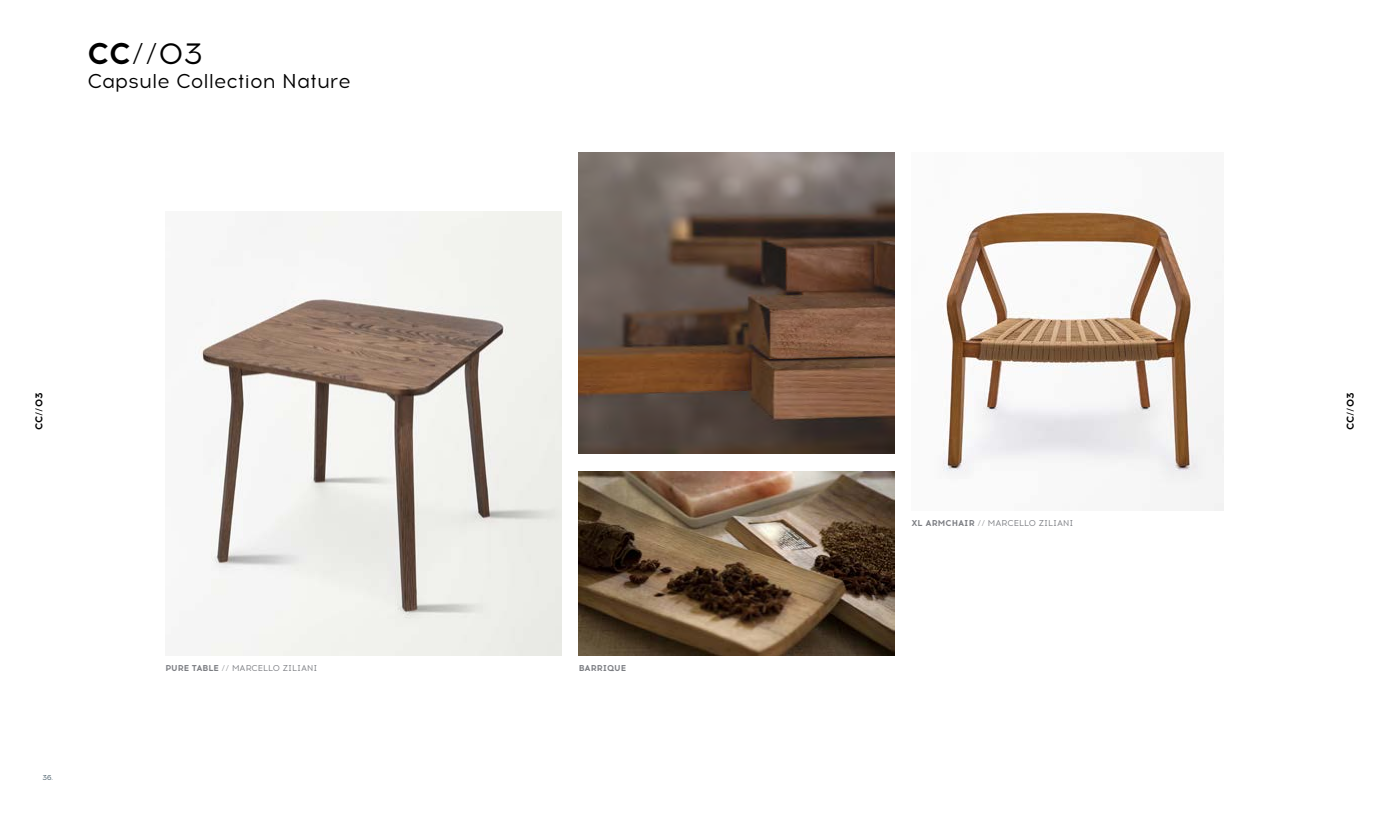
<style>
.page{position:relative;width:1389px;height:823px;background:#fff}
.page>*{position:absolute;margin:0;border:0;box-sizing:border-box;transform-origin:0 0}
.t1{font:30px "Acrom";color:#000}
.t2{font:20px "Acrom";color:#000}
.t3{font:700 10px "Acrom";color:#000}
.t4{font:8.5px "Acrom";color:#7b7d82}
.t5{font:700 8.5px "Acrom";color:#7b7d82}
.t6{font:7.2px "Acrom";color:#425764}
.s1{font-weight:700}
</style>
<div class="page">
<img style="left:195px;top:212px;width:366px;height:443px">
<img style="left:579px;top:471px;width:315px;height:184px">
<img style="left:579px;top:152px;width:315px;height:301px">
<img style="left:942px;top:201px;width:282px;height:309px">
<h1 class="t1" style="left:87px;top:34px;width:117px"><span class="s1">CC</span>//03</h1>
<h2 class="t2" style="left:87px;top:68px;width:265px">Capsule Collection Nature</h2>
<p class="t3" style="left:32px;top:430px;width:39px;rotate:-90deg">CC//03</p>
<p class="t6" style="left:43px;top:772px;width:12px">36.</p>
<p class="t4" style="left:165px;top:662px;width:154px"><span class="s1">PURE TABLE</span> // MARCELLO ZILIANI</p>
<p class="t5" style="left:579px;top:661px;width:49px">BARRIQUE</p>
<p class="t4" style="left:911px;top:517px;width:163px"><span class="s1">XL ARMCHAIR</span> // MARCELLO ZILIANI</p>
<p class="t3" style="left:1343px;top:430px;width:39px;rotate:-90deg">CC//03</p>
</div>
